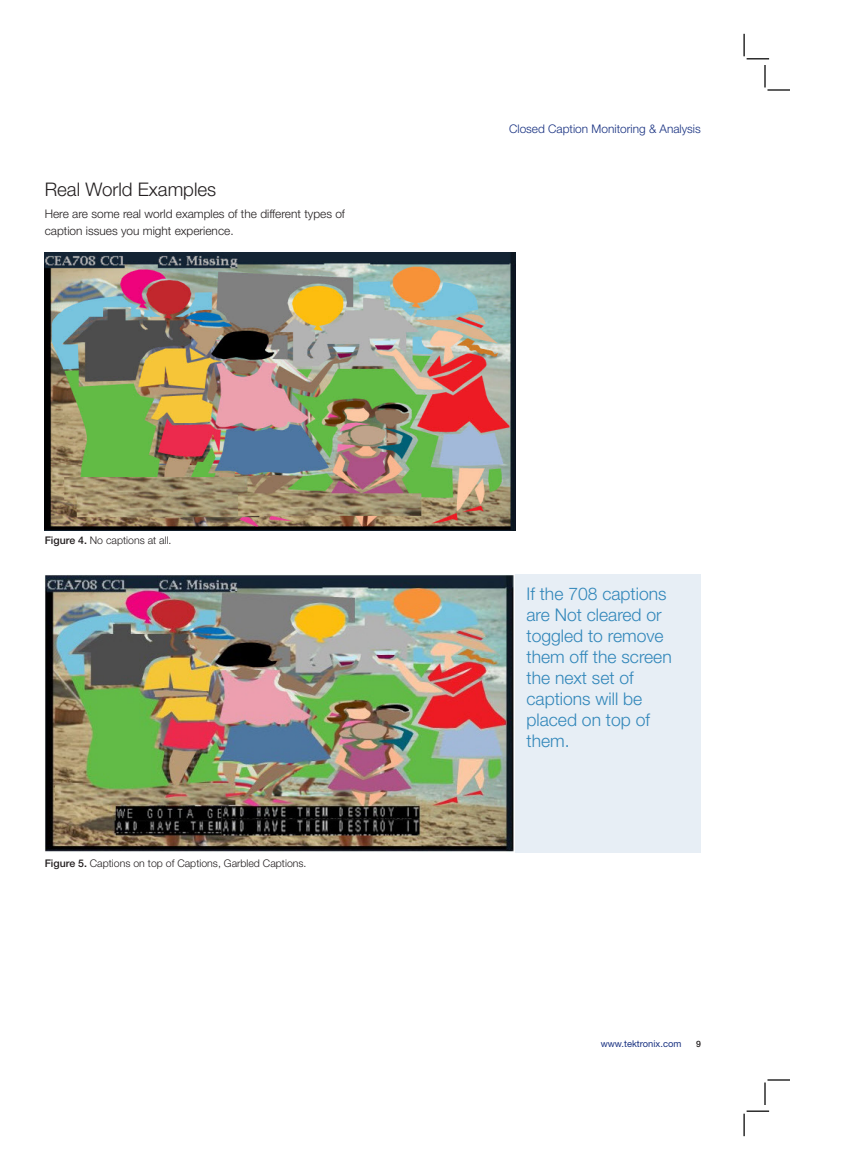
<style>
.page{position:relative;width:855px;height:1170px;background:#fff}
.page>*{position:absolute;margin:0;border:0;box-sizing:border-box;transform-origin:0 0}
.Heading_1{font:300 18.75px "Helvetica Neue";color:#231f20}
.TOC_-_header_2{font:300 17.5px/21px "Helvetica Neue";color:#3287ba}
.Body_-_regular{font:300 11.88px/16.2px "Helvetica Neue";color:#231f20}
.t1{font:300 11.88px "Helvetica Neue";color:#183181}
.t2{font:300 10.5px "Helvetica Neue";color:#231f20}
.t3{font:9.38px "Helvetica Neue";color:#183181}
.t4{font:500 8.75px "Helvetica Neue";color:#231f20}
.s1{font-weight:500}
</style>
<div class="page">
<img style="left:45px;top:252px;width:470px;height:278px">
<img style="left:45px;top:575px;width:469px;height:277px">
<div style="left:515px;top:575px;width:186px;height:278px;background:#e7eef5"></div>
<hr style="left:743px;top:1114px;width:2px;height:22px;background:#000">
<svg style="left:747px;top:1111px;width:22px;height:1px"></svg>
<svg style="left:747px;top:58px;width:22px;height:1px"></svg>
<hr style="left:743px;top:34px;width:2px;height:22px;background:#000">
<hr style="left:764px;top:1082px;width:2px;height:23px;background:#000">
<hr style="left:768px;top:1079px;width:22px;height:2px;background:#000">
<hr style="left:768px;top:89px;width:22px;height:2px;background:#000">
<hr style="left:764px;top:65px;width:2px;height:23px;background:#000">
<p class="Heading_1" style="left:45px;top:178px;width:173px">Real World Examples</p>
<p class="Body_-_regular" style="left:45px;top:206px;width:302px">Here are some real world examples of the different types of caption issues you might experience.</p>
<p class="t2" style="left:45px;top:534px;width:128px"><span class="s1">Figure 4.</span> No captions at all.</p>
<p class="t2" style="left:45px;top:856px;width:263px"><span class="s1">Figure 5.</span> Captions on top of Captions, Garbled Captions.</p>
<p class="t1" style="left:509px;top:121px;width:193px">Closed Caption Monitoring &amp; Analysis</p>
<p class="TOC_-_header_2" style="left:527px;top:583px;width:147px">If the 708 captions are Not cleared or toggled to remove them off the screen the next set of captions will be placed on top of them.</p>
<p class="t3" style="left:601px;top:1038px;width:82px">www.tektronix.com</p>
<p class="t4" style="left:696px;top:1039px;width:6px">9</p>
</div>
